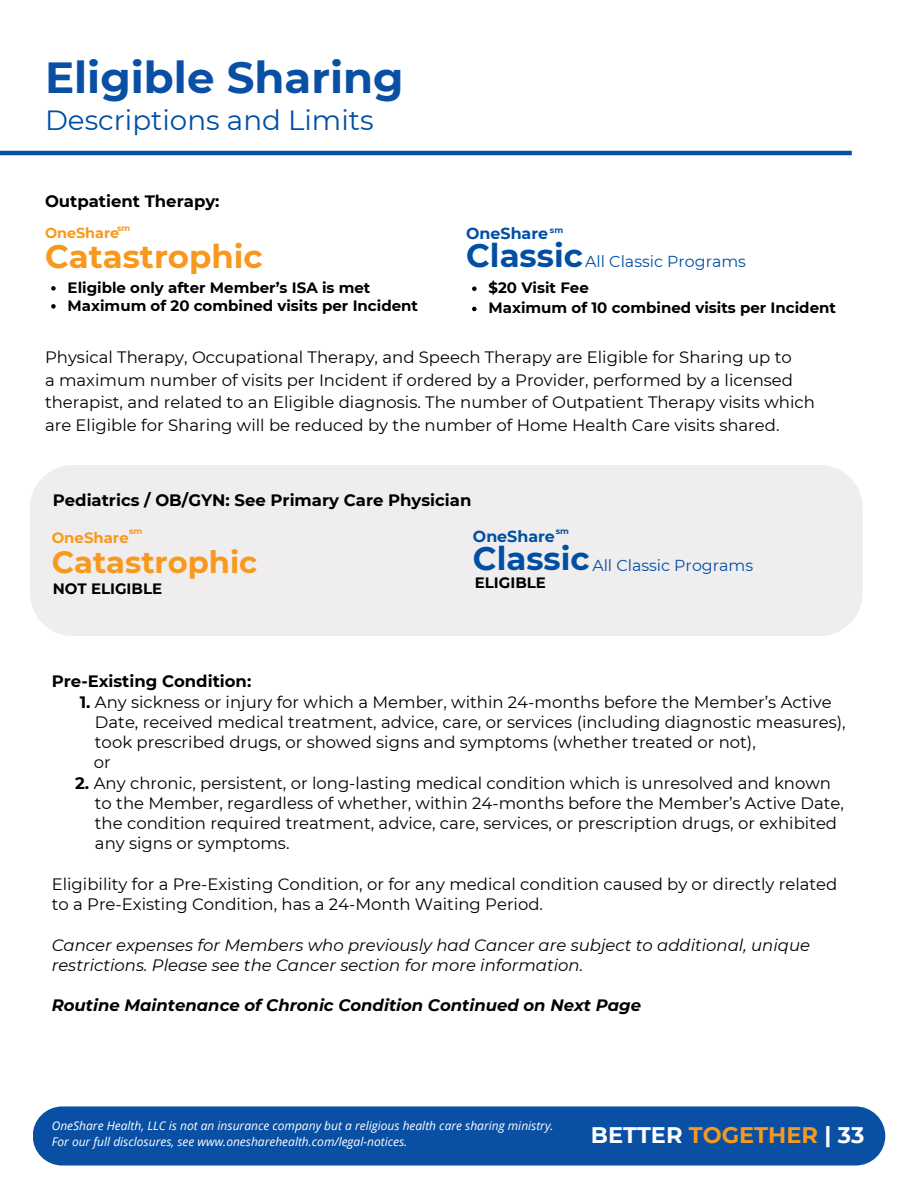
<style>
.page{position:relative;width:918px;height:1188px;background:#fff}
.page>*{position:absolute;margin:0;border:0;box-sizing:border-box;transform-origin:0 0}
.t1{font:700 43.5px "Montserrat";color:#094fa3}
.t2{font:700 32.4px "Montserrat";color:#004fa3}
.t3{font:700 32.4px "Montserrat";color:#f8991d}
.t4{font:700 30.6px "Montserrat";color:#f8991d}
.t5{font:27.75px "Montserrat";color:#004fa3}
.t6{font:700 22.5px "Montserrat";color:#fff}
.t7{font:16.5px/22.5px "Montserrat";color:#000}
.t8{font:italic 16.5px/20.2px "Montserrat";color:#000}
.t9{font:700 16.5px "Montserrat";color:#000}
.t10{font:italic 700 16.5px "Montserrat";color:#000}
.t11{font:15.9px "Montserrat";color:#004fa3}
.t12{font:700 15.9px "Montserrat";color:#004fa3}
.t13{font:700 15px "Montserrat";color:#000}
.t14{font:700 14.85px "Montserrat";color:#f8991d}
.t15{font:700 14.4px "Montserrat";color:#f8991d}
.t16{font:italic 12px "Open Sans";color:#fff}
.t17{font:700 8.4px "Montserrat";color:#004fa3}
.t18{font:700 8.4px "Montserrat";color:#f8991d}
.s1{font-weight:700}
.s2{color:#f7991c}
</style>
<div class="page">
<div style="left:33px;top:1106px;width:852px;height:60px;background:#094fa3;border-radius:30px"></div>
<hr style="left:0;top:151px;width:852px;height:4px;background:#094fa3">
<div style="left:30px;top:465px;width:833px;height:171px;background:#efeded"></div>
<svg style="left:472px;top:286px;width:5px;height:5px"></svg>
<svg style="left:472px;top:307px;width:5px;height:4px"></svg>
<svg style="left:51px;top:286px;width:5px;height:5px"></svg>
<svg style="left:51px;top:304px;width:5px;height:5px"></svg>
<h2 class="t1" style="left:45px;top:51px;width:360px">Eligible Sharing</h2>
<p class="t5" style="left:45px;top:103px;width:330px">Descriptions and Limits</p>
<p class="t9" style="left:45px;top:191px;width:176px">Outpatient Therapy:</p>
<p class="t15" style="left:45px;top:224px;width:76px">OneShare</p>
<p class="t3" style="left:45px;top:237px;width:219px">Catastrophic</p>
<p class="t18" style="left:117px;top:223px;width:15px">sm</p>
<p class="t12" style="left:466px;top:223px;width:84px">OneShare</p>
<p class="t2" style="left:466px;top:235px;width:118px">Classic</p>
<h6 class="t17" style="left:550px;top:225px;width:15px">sm</h6>
<p class="t11" style="left:585px;top:251px;width:162px">All Classic Programs</p>
<h6 class="t13" style="left:489px;top:279px;width:102px">$20 Visit Fee</h6>
<p class="t13" style="left:489px;top:299px;width:349px">Maximum of 10 combined visits per Incident</p>
<p class="t13" style="left:68px;top:278px;width:304px">Eligible only after Member’s ISA is met</p>
<p class="t13" style="left:68px;top:296px;width:352px">Maximum of 20 combined visits per Incident</p>
<h6 class="t7" style="left:45px;top:346px;width:748px">Physical Therapy, Occupational Therapy, and Speech Therapy are Eligible for Sharing up to</h6>
<p class="t7" style="left:45px;top:369px;width:771px">a maximum number of visits per Incident if ordered by a Provider, performed by a licensed therapist, and related to an Eligible diagnosis. The number of Outpatient Therapy visits which are Eligible for Sharing will be reduced by the number of Home Health Care visits shared.</p>
<h4 class="t9" style="left:53px;top:490px;width:420px">Pediatrics / OB/GYN: See Primary Care Physician</h4>
<p class="t18" style="left:129px;top:526px;width:15px">sm</p>
<h2 class="t14" style="left:52px;top:528px;width:79px">OneShare</h2>
<h2 class="t4" style="left:52px;top:543px;width:207px">Catastrophic</h2>
<h5 class="t13" style="left:53px;top:579px;width:111px">NOT ELIGIBLE</h5>
<h3 class="t17" style="left:556px;top:526px;width:15px">sm</h3>
<h1 class="t12" style="left:473px;top:526px;width:84px">OneShare</h1>
<h1 class="t2" style="left:473px;top:538px;width:118px">Classic</h1>
<p class="t11" style="left:592px;top:556px;width:162px">All Classic Programs</p>
<p class="t13" style="left:475px;top:574px;width:73px">ELIGIBLE</p>
<h6 class="t9" style="left:52px;top:671px;width:201px">Pre-Existing Condition:</h6>
<p class="t7" style="left:80px;top:690px;width:754px"><span class="s1">1.</span> Any sickness or injury for which a Member, within 24-months before the Member’s Active</p>
<p class="t7" style="left:95px;top:711px;width:752px">Date, received medical treatment, advice, care, or services (including diagnostic measures),</p>
<h5 class="t7" style="left:95px;top:731px;width:662px">took prescribed drugs, or showed signs and symptoms (whether treated or not),</h5>
<p class="t7" style="left:94px;top:751px;width:18px">or</p>
<p class="t7" style="left:75px;top:771px;width:758px"><span class="s1">2.</span> Any chronic, persistent, or long-lasting medical condition which is unresolved and known</p>
<p class="t7" style="left:95px;top:792px;width:750px">to the Member, regardless of whether, within 24-months before the Member’s Active Date,</p>
<p class="t7" style="left:95px;top:812px;width:744px">the condition required treatment, advice, care, services, or prescription drugs, or exhibited</p>
<p class="t7" style="left:95px;top:832px;width:196px">any signs or symptoms.</p>
<p class="t7" style="left:52px;top:874px;width:787px;line-height:20.2px">Eligibility for a Pre-Existing Condition, or for any medical condition caused by or directly related to a Pre-Existing Condition, has a 24-Month Waiting Period.</p>
<p class="t8" style="left:52px;top:935px;width:760px">Cancer expenses for Members who previously had Cancer are subject to additional, unique restrictions. Please see the Cancer section for more information.</p>
<p class="t10" style="left:52px;top:995px;width:591px">Routine Maintenance of Chronic Condition Continued on Next Page</p>
<p class="t16" style="left:52px;top:1118px;width:503px">OneShare Health, LLC is not an insurance company but a religious health care sharing ministry.</p>
<p class="t16" style="left:52px;top:1134px;width:357px">For our full disclosures, see www.onesharehealth.com/legal-notices.</p>
<h6 class="t6" style="left:591px;top:1121px;width:275px">BETTER <span class="s2">TOGETHER</span> | 33</h6>
</div>
